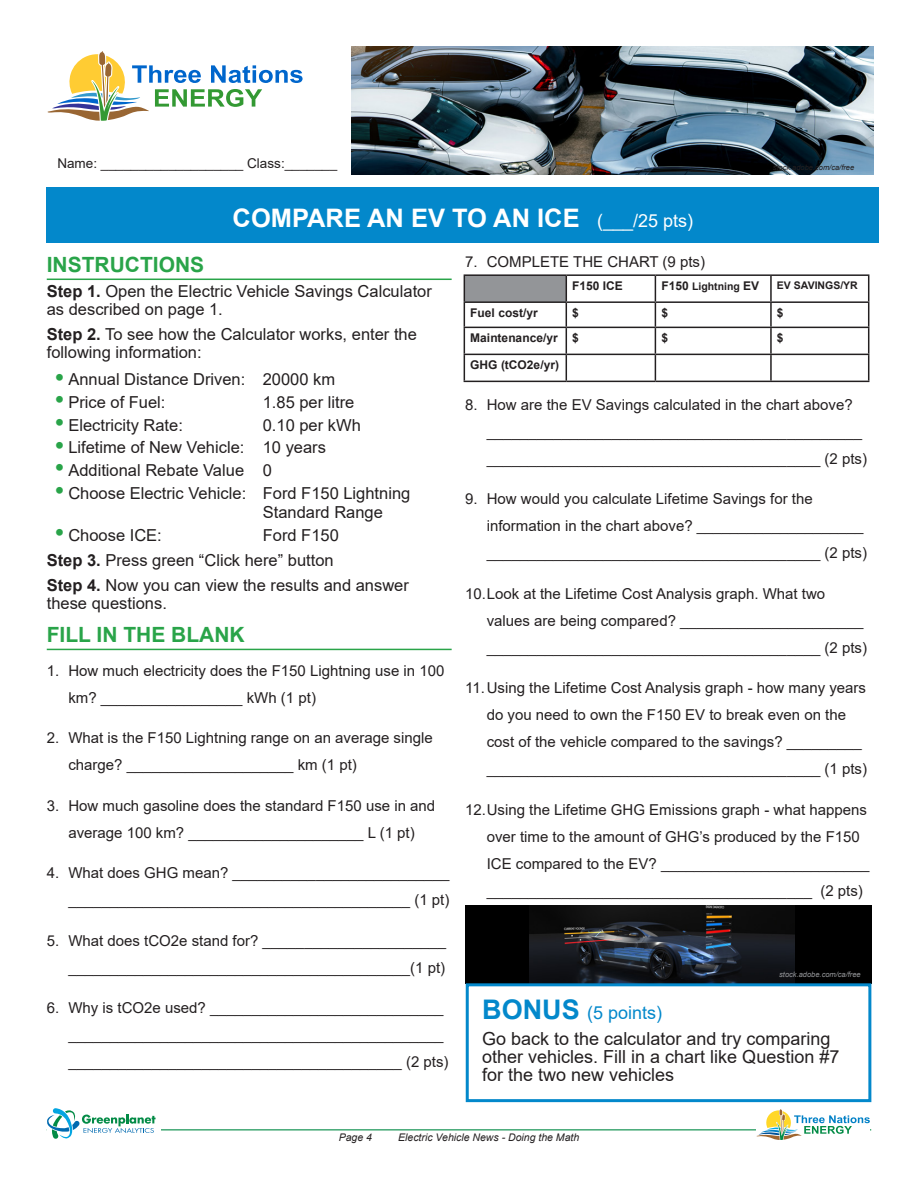
<style>
.page{position:relative;width:918px;height:1188px;background:#fff}
.page>*{position:absolute;margin:0;border:0;box-sizing:border-box;transform-origin:0 0}
.Header_1{font:700 25.5px "Arial";color:#fff}
.Header_2{font:700 21px "Arial";color:#29a449}
.Body{font:18px/18px "Arial";color:#231f20}
.Header_1-2{font:18px "Arial";color:#0388cb}
.Body-2{font:16.5px/18px "Arial";color:#231f20}
.t1{font:15px/27px "Arial";color:#231f20}
.Body-3{font:13.5px "Arial";color:#231f20}
.Chart_Body{font:700 12px "Arial";color:#231f20}
.t2{font:italic 10.5px "Arial";color:#231f20}
.Chart_Body-2{font:700 10.5px "Arial";color:#231f20}
.Credit_GEA_C{font:italic 7.5px "Arial";color:#939598}
.Credit_GEA_C-2{font:italic 7.5px "Arial";color:#231f20}
.s1{font-weight:400;font-size:18px}
.s2{font-weight:700}
.s3{font-size:27px;color:#29a449}
.s4{font-size:12px}
.s5{font-weight:700;font-size:27px}
</style>
<div class="page">
<hr style="left:47px;top:1129px;width:824px;height:1px;background:#038b46">
<div style="left:47px;top:1107px;width:114px;height:34px;background:#fff"></div>
<svg style="left:47px;top:1108px;width:109px;height:31px"></svg>
<div style="left:756px;top:1107px;width:114px;height:34px;background:#fff"></div>
<svg style="left:757px;top:1109px;width:113px;height:31px"></svg>
<img style="left:352px;top:47px;width:521px;height:127px">
<svg style="left:48px;top:51px;width:255px;height:70px"></svg>
<div style="left:47px;top:188px;width:832px;height:55px;background:#0388cb"></div>
<hr style="left:47px;top:279px;width:405px;height:1px;background:#29a449">
<hr style="left:47px;top:649px;width:405px;height:1px;background:#29a449">
<div style="left:465px;top:905px;width:406px;height:78px;background:#000"></div>
<img style="left:530px;top:905px;width:264px;height:78px">
<div style="left:464px;top:275px;width:102px;height:27px;background:#939598"></div>
<hr style="left:464px;top:274px;width:102px;height:2px;background:#231f20">
<hr style="left:566px;top:274px;width:89px;height:2px;background:#231f20">
<hr style="left:655px;top:274px;width:116px;height:2px;background:#231f20">
<hr style="left:771px;top:274px;width:98px;height:2px;background:#231f20">
<hr style="left:770px;top:276px;width:2px;height:25px;background:#231f20">
<hr style="left:464px;top:301px;width:102px;height:2px;background:#231f20">
<hr style="left:566px;top:301px;width:89px;height:2px;background:#231f20">
<hr style="left:655px;top:301px;width:116px;height:2px;background:#231f20">
<hr style="left:771px;top:301px;width:98px;height:2px;background:#231f20">
<hr style="left:770px;top:303px;width:2px;height:24px;background:#231f20">
<hr style="left:464px;top:327px;width:102px;height:1px;background:#231f20">
<hr style="left:566px;top:327px;width:89px;height:1px;background:#231f20">
<hr style="left:655px;top:327px;width:116px;height:1px;background:#231f20">
<hr style="left:771px;top:327px;width:98px;height:1px;background:#231f20">
<hr style="left:770px;top:328px;width:2px;height:26px;background:#231f20">
<hr style="left:464px;top:354px;width:102px;height:1px;background:#231f20">
<svg style="left:464px;top:276px;width:1px;height:105px"></svg>
<hr style="left:566px;top:354px;width:89px;height:1px;background:#231f20">
<svg style="left:566px;top:276px;width:1px;height:105px"></svg>
<hr style="left:655px;top:354px;width:116px;height:1px;background:#231f20">
<svg style="left:655px;top:276px;width:1px;height:105px"></svg>
<hr style="left:771px;top:354px;width:98px;height:1px;background:#231f20">
<hr style="left:770px;top:355px;width:2px;height:26px;background:#231f20">
<svg style="left:868px;top:276px;width:1px;height:105px"></svg>
<hr style="left:464px;top:381px;width:102px;height:1px;background:#231f20">
<hr style="left:566px;top:381px;width:89px;height:1px;background:#231f20">
<hr style="left:655px;top:381px;width:116px;height:1px;background:#231f20">
<hr style="left:771px;top:381px;width:98px;height:1px;background:#231f20">
<div style="left:466px;top:983px;width:405px;height:119px;border:3px solid #0388cb"></div>
<p class="Body-3" style="left:57px;top:154px;width:281px">Name: ___________________ Class:_______</p>
<p class="Header_1" style="left:233px;top:200px;width:462px">COMPARE AN EV TO AN ICE <span class="s1">(___/25 pts)</span></p>
<p class="Header_2" style="left:47px;top:250px;width:159px">INSTRUCTIONS</p>
<p class="Body-2" style="left:47px;top:282px;width:387px"><span class="s2">Step 1.</span> Open the Electric Vehicle Savings Calculator as described on page 1.</p>
<p class="Body-2" style="left:47px;top:325px;width:372px"><span class="s2">Step 2.</span> To see how the Calculator works, enter the following information:</p>
<p class="Body-2" style="left:55px;top:370px;width:282px"><span class="s3">•</span> Annual Distance Driven: 20000 km</p>
<p class="Body-2" style="left:55px;top:393px;width:112px"><span class="s3">•</span> Price of Fuel:</p>
<p class="Body-2" style="left:263px;top:393px;width:93px">1.85 per litre</p>
<p class="Body-2" style="left:55px;top:416px;width:130px"><span class="s3">•</span> Electricity Rate:</p>
<p class="Body-2" style="left:263px;top:416px;width:100px">0.10 per kWh</p>
<p class="Body-2" style="left:55px;top:438px;width:273px"><span class="s3">•</span> Lifetime of New Vehicle: 10 years</p>
<p class="Body-2" style="left:55px;top:461px;width:219px"><span class="s3">•</span> Additional Rebate Value 0</p>
<p class="Body-2" style="left:263px;top:483px;width:149px;line-height:19.5px;text-indent:-208px"><span class="s3">•</span> Choose Electric Vehicle: Ford F150 Lightning<br>Standard Range</p>
<p class="Body-2" style="left:55px;top:526px;width:109px"><span class="s3">•</span> Choose ICE:</p>
<p class="Body-2" style="left:263px;top:526px;width:78px">Ford F150</p>
<p class="Body-2" style="left:47px;top:551px;width:289px"><span class="s2">Step 3.</span> Press green “Click here” button</p>
<p class="Body-2" style="left:47px;top:576px;width:364px"><span class="s2">Step 4.</span> Now you can view the results and answer these questions.</p>
<p class="Header_2" style="left:47px;top:620px;width:199px">FILL IN THE BLANK</p>
<p class="t1" style="left:68px;top:657px;width:378px;text-indent:-22px">1. How much electricity does the F150 Lightning use in 100 km? _________________ kWh (1 pt)</p>
<p class="t1" style="left:68px;top:724px;width:366px;text-indent:-22px">2. What is the F150 Lightning range on an average single charge? ____________________ km (1 pt)</p>
<p class="t1" style="left:47px;top:792px;width:390px;text-align:center">3. How much gasoline does the standard F150 use in and average 100 km? _____________________ L (1 pt)</p>
<p class="t1" style="left:47px;top:859px;width:404px;text-align:right">4. What does GHG mean? __________________________ _________________________________________ (1 pt)</p>
<p class="t1" style="left:47px;top:927px;width:401px;text-align:right">5. What does tCO2e stand for? ______________________ _________________________________________(1 pt)</p>
<p class="t1" style="left:68px;top:994px;width:382px;text-indent:-22px">6. Why is tCO2e used? ____________________________ _____________________________________________ ________________________________________ (2 pts)</p>
<p class="Credit_GEA_C-2" style="left:773px;top:163px;width:83px">stock.adobe.com/ca/free</p>
<p class="t1" style="left:465px;top:249px;width:241px">7. COMPLETE THE CHART (9 pts)</p>
<p class="Chart_Body" style="left:572px;top:277px;width:52px">F150 ICE</p>
<p class="Chart_Body-2" style="left:661px;top:279px;width:99px"><span class="s4">F150</span> Lightning <span class="s4">EV</span></p>
<p class="Chart_Body-2" style="left:777px;top:278px;width:82px">EV SAVINGS/YR</p>
<p class="Chart_Body" style="left:470px;top:304px;width:69px">Fuel cost/yr</p>
<p class="Chart_Body" style="left:572px;top:304px;width:8px">$</p>
<p class="Chart_Body" style="left:661px;top:304px;width:8px">$</p>
<p class="Chart_Body" style="left:777px;top:304px;width:8px">$</p>
<p class="Chart_Body" style="left:470px;top:329px;width:89px">Maintenance/yr</p>
<p class="Chart_Body" style="left:572px;top:329px;width:8px">$</p>
<p class="Chart_Body" style="left:661px;top:329px;width:8px">$</p>
<p class="Chart_Body" style="left:777px;top:329px;width:8px">$</p>
<p class="Chart_Body" style="left:470px;top:356px;width:90px">GHG (tCO2e/yr)</p>
<p class="t1" style="left:487px;top:391px;width:382px;text-indent:-22px">8. How are the EV Savings calculated in the chart above? _____________________________________________ ________________________________________ (2 pts)</p>
<p class="t1" style="left:487px;top:486px;width:382px;text-indent:-22px">9. How would you calculate Lifetime Savings for the information in the chart above? ____________________ ________________________________________ (2 pts)</p>
<p class="t1" style="left:487px;top:580px;width:382px;text-indent:-22px">10.Look at the Lifetime Cost Analysis graph. What two values are being compared? ______________________ ________________________________________ (2 pts)</p>
<p class="t1" style="left:487px;top:675px;width:382px;text-indent:-22px">11.Using the Lifetime Cost Analysis graph - how many years do you need to own the F150 EV to break even on the cost of the vehicle compared to the savings? _________ ________________________________________ (1 pts)</p>
<p class="t1" style="left:487px;top:796px;width:384px;text-indent:-22px">12.Using the Lifetime GHG Emissions graph - what happens over time to the amount of GHG’s produced by the F150<br>ICE compared to the EV? _________________________ _______________________________________ (2 pts)</p>
<p class="Credit_GEA_C" style="left:779px;top:969px;width:83px">stock.adobe.com/ca/free</p>
<p class="Header_1-2" style="left:482px;top:1001px;width:182px"><span class="s5">BONUS</span> (5 points)</p>
<p class="Body" style="left:482px;top:1030px;width:359px">Go back to the calculator and try comparing other vehicles. Fill in a chart like Question #7 for the two new vehicles</p>
<p class="t2" style="left:339px;top:1131px;width:35px">Page 4</p>
<p class="t2" style="left:398px;top:1131px;width:183px">Electric Vehicle News - Doing the Math</p>
</div>
